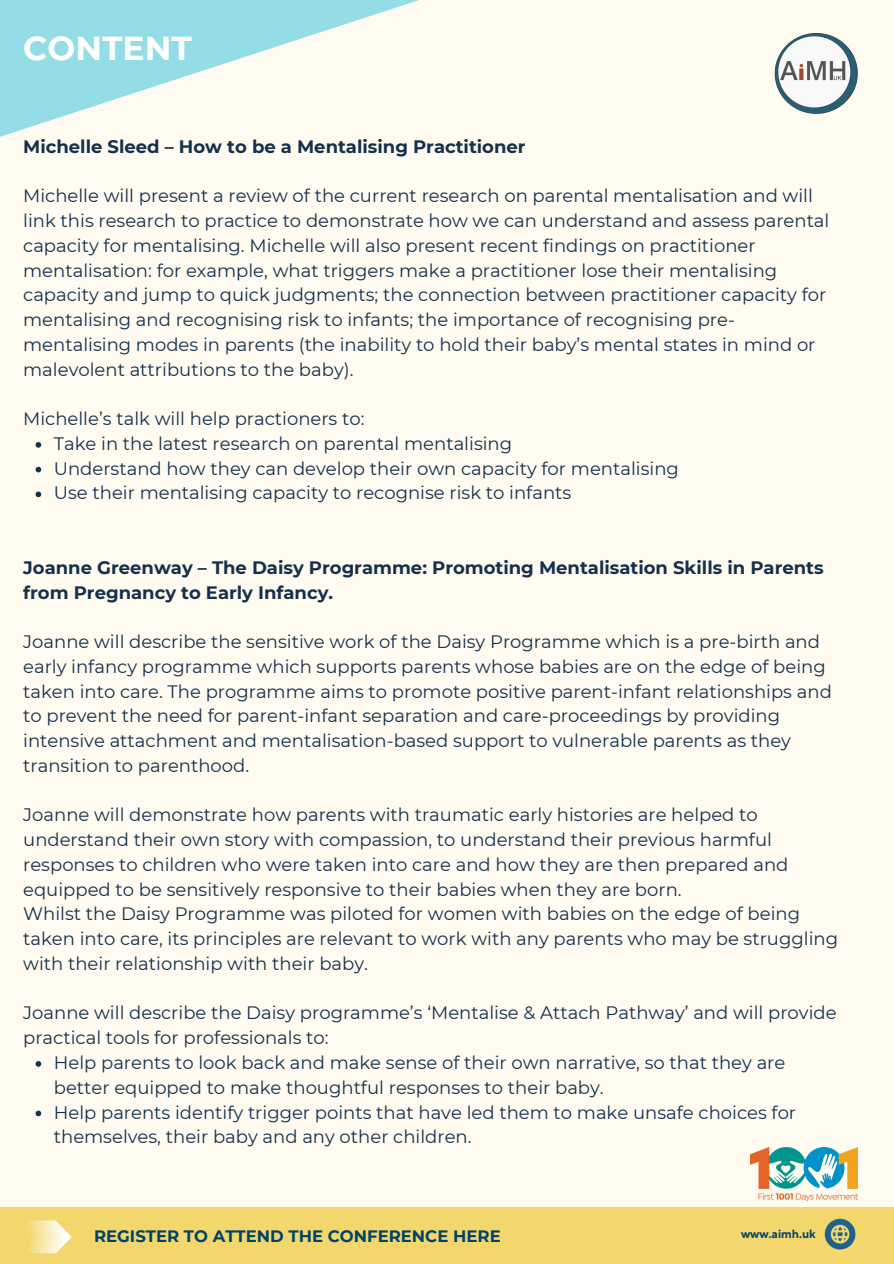
<style>
.page{position:relative;width:894px;height:1264px;background:#fff}
.page>*{position:absolute;margin:0;border:0;box-sizing:border-box;transform-origin:0 0}
.t1{font:700 33px "Montserrat";color:#fff}
.t2{font:18px/24.8px "Montserrat";color:#14304d}
.t3{font:700 18px/24.8px "Montserrat";color:#14304d}
.t4{font:700 16.5px "Montserrat";color:#004369}
.t5{font:700 12px "TT Norms Pro";color:#004369}
</style>
<div class="page">
<div style="left:0;top:0;width:893px;height:1263px;background:#fffbf0"></div>
<svg style="left:36px;top:442px;width:5px;height:5px"></svg>
<svg style="left:36px;top:467px;width:5px;height:5px"></svg>
<svg style="left:36px;top:491px;width:5px;height:6px"></svg>
<svg style="left:36px;top:1061px;width:5px;height:5px"></svg>
<svg style="left:36px;top:1110px;width:5px;height:6px"></svg>
<img style="left:774px;top:33px;width:84px;height:81px">
<svg style="left:0;top:0;width:419px;height:137px"></svg>
<div style="left:0;top:1206px;width:893px;height:57px;background:#f3d76d"></div>
<svg style="left:28px;top:1220px;width:44px;height:33px"></svg>
<img style="left:824px;top:1218px;width:32px;height:32px">
<img style="left:750px;top:1147px;width:106px;height:53px">
<p class="t1" style="left:23px;top:28px;width:170px">CONTENT</p>
<h1 class="t3" style="left:23px;top:134px;width:504px">Michelle Sleed – How to be a Mentalising Practitioner</h1>
<p class="t2" style="left:23px;top:183px;width:807px">Michelle will present a review of the current research on parental mentalisation and will link this research to practice to demonstrate how we can understand and assess parental capacity for mentalising. Michelle will also present recent findings on practitioner mentalisation: for example, what triggers make a practitioner lose their mentalising capacity and jump to quick judgments; the connection between practitioner capacity for mentalising and recognising risk to infants; the importance of recognising pre&shy;mentalising modes in parents (the inability to hold their baby’s mental states in mind or malevolent attributions to the baby).</p>
<h3 class="t2" style="left:23px;top:406px;width:343px">Michelle’s talk will help practioners to:</h3>
<h4 class="t2" style="left:54px;top:431px;width:460px">Take in the latest research on parental mentalising</h4>
<h4 class="t2" style="left:54px;top:456px;width:626px">Understand how they can develop their own capacity for mentalising</h4>
<p class="t2" style="left:54px;top:480px;width:519px">Use their mentalising capacity to recognise risk to infants</p>
<p class="t3" style="left:23px;top:555px;width:801px">Joanne Greenway – The Daisy Programme: Promoting Mentalisation Skills in Parents from Pregnancy to Early Infancy.</p>
<p class="t2" style="left:23px;top:629px;width:810px">Joanne will describe the sensitive work of the Daisy Programme which is a pre-birth and early infancy programme which supports parents whose babies are on the edge of being taken into care. The programme aims to promote positive parent-infant relationships and to prevent the need for parent-infant separation and care-proceedings by providing intensive attachment and mentalisation-based support to vulnerable parents as they transition to parenthood.</p>
<h3 class="t2" style="left:23px;top:802px;width:816px">Joanne will demonstrate how parents with traumatic early histories are helped to understand their own story with compassion, to understand their previous harmful responses to children who were taken into care and how they are then prepared and equipped to be sensitively responsive to their babies when they are born.<br>Whilst the Daisy Programme was piloted for women with babies on the edge of being taken into care, its principles are relevant to work with any parents who may be struggling with their relationship with their baby.</h3>
<h4 class="t2" style="left:23px;top:1000px;width:814px">Joanne will describe the Daisy programme’s ‘Mentalise &amp; Attach Pathway’ and will provide practical tools for professionals to:</h4>
<h4 class="t2" style="left:54px;top:1050px;width:732px">Help parents to look back and make sense of their own narrative, so that they are better equipped to make thoughtful responses to their baby.</h4>
<h4 class="t2" style="left:54px;top:1099px;width:743px">Help parents identify trigger points that have led them to make unsafe choices for themselves, their baby and any other children.</h4>
<p class="t4" style="left:94px;top:1225px;width:408px">REGISTER TO ATTEND THE CONFERENCE HERE</p>
<p class="t5" style="left:740px;top:1226px;width:76px">www.aimh.uk</p>
</div>
